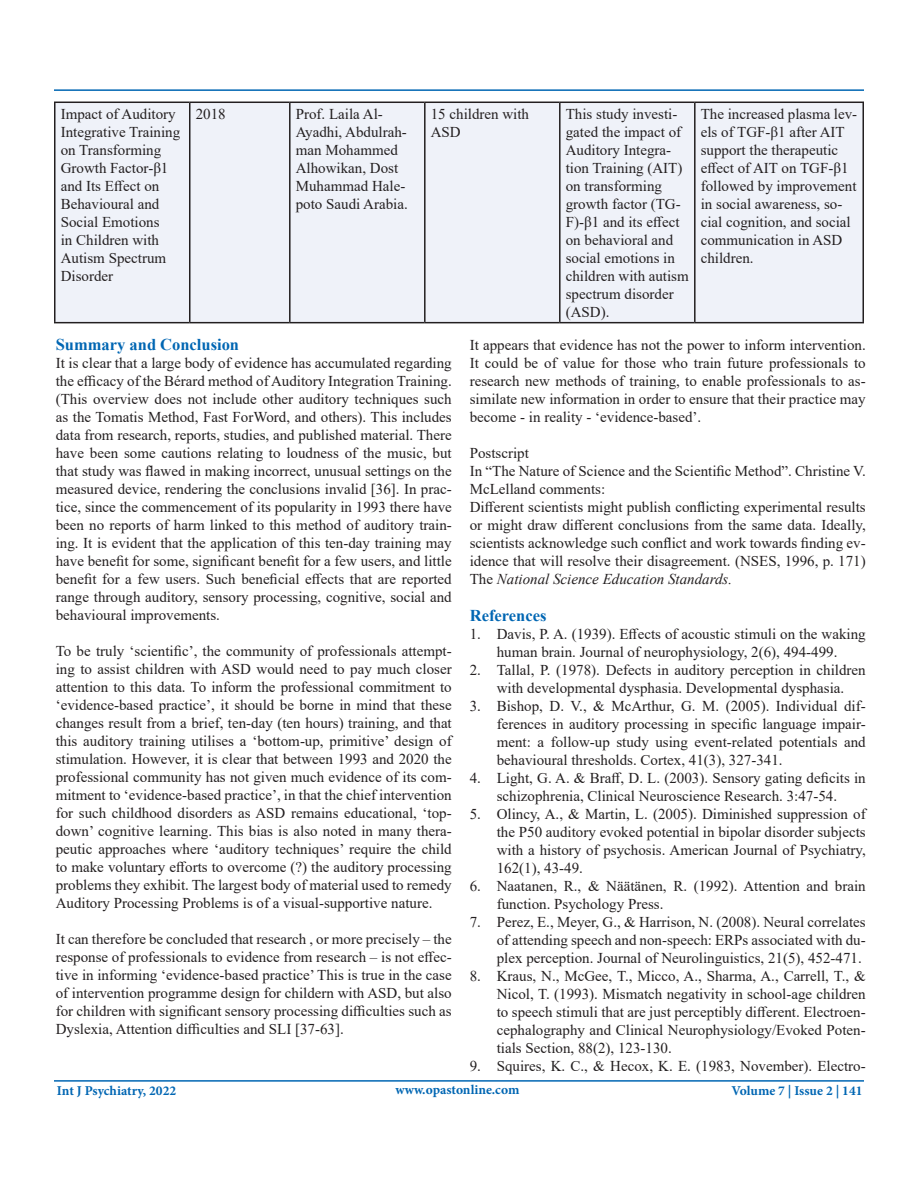
<style>
.page{position:relative;width:918px;height:1188px;background:#fff}
.page>*{position:absolute;margin:0;border:0;box-sizing:border-box;transform-origin:0 0}
.t1{font:700 16.5px "Times New Roman";color:#0166b3}
.t2{font:15px/18px "Times New Roman";color:#231f20;text-align:justify}
.t3{font:700 13.5px "Minion Pro";color:#0166b3}
.s1{font-style:italic}
</style>
<div class="page">
<hr style="left:54px;top:1080px;width:810px;height:2px;background:#0166b3">
<hr style="left:54px;top:89px;width:810px;height:2px;background:#0166b3">
<div style="left:56px;top:103px;width:806px;height:219px;background:#eff2f9"></div>
<hr style="left:54px;top:102px;width:136px;height:1px;background:#231f20">
<hr style="left:54px;top:103px;width:2px;height:219px;background:#231f20">
<hr style="left:190px;top:102px;width:100px;height:1px;background:#231f20">
<hr style="left:189px;top:103px;width:1px;height:219px;background:#231f20">
<hr style="left:290px;top:102px;width:135px;height:1px;background:#231f20">
<hr style="left:289px;top:103px;width:2px;height:219px;background:#231f20">
<hr style="left:425px;top:102px;width:135px;height:1px;background:#231f20">
<hr style="left:424px;top:103px;width:2px;height:219px;background:#231f20">
<hr style="left:560px;top:102px;width:135px;height:1px;background:#231f20">
<hr style="left:559px;top:103px;width:2px;height:219px;background:#231f20">
<hr style="left:695px;top:102px;width:169px;height:1px;background:#231f20">
<hr style="left:694px;top:103px;width:2px;height:219px;background:#231f20">
<hr style="left:862px;top:103px;width:2px;height:219px;background:#231f20">
<hr style="left:54px;top:322px;width:136px;height:1px;background:#231f20">
<hr style="left:190px;top:322px;width:100px;height:1px;background:#231f20">
<hr style="left:290px;top:322px;width:135px;height:1px;background:#231f20">
<hr style="left:425px;top:322px;width:135px;height:1px;background:#231f20">
<hr style="left:560px;top:322px;width:135px;height:1px;background:#231f20">
<hr style="left:695px;top:322px;width:169px;height:1px;background:#231f20">
<p class="t2" style="left:61px;top:104px;width:121px;text-align:left">Impact of Auditory<br>Integrative Training on Transforming<br>Growth Factor-β1 and Its Effect on<br>Behavioural and<br>Social Emotions<br>in Children with<br>Autism Spectrum<br>Disorder</p>
<p class="t2" style="left:196px;top:104px;width:31px">2018</p>
<p class="t2" style="left:296px;top:104px;width:114px;text-align:left">Prof. Laila Al-<br>Ayadhi, Abdulrah&shy;man Mohammed<br>Alhowikan, Dost<br>Muhammad Hale&shy;poto Saudi Arabia.</p>
<p class="t2" style="left:431px;top:104px;width:100px">15 children with<br>ASD</p>
<p class="t2" style="left:566px;top:104px;width:125px;text-align:left">This study investi&shy;gated the impact of<br>Auditory Integra&shy;tion Training (AIT) on transforming growth factor (TG-<br>F)-β1 and its effect on behavioral and social emotions in children with autism spectrum disorder (ASD).</p>
<p class="t2" style="left:701px;top:104px;width:158px;text-align:left">The increased plasma lev&shy;els of TGF-β1 after AIT support the therapeutic effect of AIT on TGF-β1 followed by improvement in social awareness, so&shy;cial cognition, and social communication in ASD children.</p>
<p class="t1" style="left:56px;top:333px;width:185px">Summary and Conclusion</p>
<p class="t2" style="left:56px;top:354px;width:398px">It is clear that a large body of evidence has accumulated regarding the efficacy of the Bérard method of Auditory Integration Training. (This overview does not include other auditory techniques such as the Tomatis Method, Fast ForWord, and others). This includes data from research, reports, studies, and published material. There have been some cautions relating to loudness of the music, but that study was flawed in making incorrect, unusual settings on the measured device, rendering the conclusions invalid [36]. In prac&shy;tice, since the commencement of its popularity in 1993 there have been no reports of harm linked to this method of auditory train&shy;ing. It is evident that the application of this ten-day training may have benefit for some, significant benefit for a few users, and little benefit for a few users. Such beneficial effects that are reported range through auditory, sensory processing, cognitive, social and behavioural improvements.</p>
<p class="t2" style="left:56px;top:642px;width:398px">To be truly ‘scientific’, the community of professionals attempt&shy;ing to assist children with ASD would need to pay much closer attention to this data. To inform the professional commitment to ‘evidence-based practice’, it should be borne in mind that these changes result from a brief, ten-day (ten hours) training, and that this auditory training utilises a ‘bottom-up, primitive’ design of stimulation. However, it is clear that between 1993 and 2020 the professional community has not given much evidence of its com&shy;mitment to ‘evidence-based practice’, in that the chief intervention for such childhood disorders as ASD remains educational, ‘top&shy;down’ cognitive learning. This bias is also noted in many thera&shy;peutic approaches where ‘auditory techniques’ require the child to make voluntary efforts to overcome (?) the auditory processing problems they exhibit. The largest body of material used to remedy Auditory Processing Problems is of a visual-supportive nature.</p>
<p class="t2" style="left:56px;top:930px;width:398px">It can therefore be concluded that research , or more precisely – the response of professionals to evidence from research – is not effec&shy;tive in informing ‘evidence-based practice’ This is true in the case of intervention programme design for childern with ASD, but also for children with significant sensory processing difficulties such as Dyslexia, Attention difficulties and SLI [37-63].</p>
<p class="t2" style="left:470px;top:335px;width:398px">It appears that evidence has not the power to inform intervention.<br>It could be of value for those who train future professionals to research new methods of training, to enable professionals to as&shy;similate new information in order to ensure that their practice may become - in reality - ‘evidence-based’.</p>
<p class="t2" style="left:470px;top:443px;width:398px;text-align:left">Postscript<br>In “The Nature of Science and the Scientific Method”. Christine V.<br>McLelland comments:<br>Different scientists might publish conflicting experimental results or might draw different conclusions from the same data. Ideally, scientists acknowledge such conflict and work towards finding ev&shy;idence that will resolve their disagreement. (NSES, 1996, p. 171)<br>The <span class="s1">National Science Education Standards.</span></p>
<p class="t1" style="left:470px;top:604px;width:78px">References</p>
<p class="t2" style="left:470px;top:625px;width:398px;text-align:center">1. Davis, P. A. (1939). Effects of acoustic stimuli on the waking human brain. Journal of neurophysiology, 2(6), 494-499.</p>
<p class="t2" style="left:470px;top:661px;width:398px;text-align:center">2. Tallal, P. (1978). Defects in auditory perception in children with developmental dysphasia. Developmental dysphasia.</p>
<p class="t2" style="left:497px;top:697px;width:371px;text-indent:-27px">3. Bishop, D. V., &amp; McArthur, G. M. (2005). Individual dif&shy;ferences in auditory processing in specific language impair&shy;ment: a follow-up study using event-related potentials and behavioural thresholds. Cortex, 41(3), 327-341.</p>
<p class="t2" style="left:470px;top:769px;width:397px;text-align:center">4. Light, G. A. &amp; Braff, D. L. (2003). Sensory gating deficits in schizophrenia, Clinical Neuroscience Research. 3:47-54.</p>
<p class="t2" style="left:497px;top:805px;width:371px;text-indent:-27px">5. Olincy, A., &amp; Martin, L. (2005). Diminished suppression of the P50 auditory evoked potential in bipolar disorder subjects with a history of psychosis. American Journal of Psychiatry, 162(1), 43-49.</p>
<p class="t2" style="left:497px;top:877px;width:371px;text-indent:-27px">6. Naatanen, R., &amp; Näätänen, R. (1992). Attention and brain function. Psychology Press.</p>
<p class="t2" style="left:497px;top:913px;width:371px;text-indent:-27px">7. Perez, E., Meyer, G., &amp; Harrison, N. (2008). Neural correlates of attending speech and non-speech: ERPs associated with du&shy;plex perception. Journal of Neurolinguistics, 21(5), 452-471.</p>
<p class="t2" style="left:497px;top:967px;width:371px;text-indent:-27px">8. Kraus, N., McGee, T., Micco, A., Sharma, A., Carrell, T., &amp; Nicol, T. (1993). Mismatch negativity in school-age children to speech stimuli that are just perceptibly different. Electroen&shy;cephalography and Clinical Neurophysiology/Evoked Poten&shy;tials Section, 88(2), 123-130.</p>
<p class="t2" style="left:470px;top:1057px;width:397px">9. Squires, K. C., &amp; Hecox, K. E. (1983, November). Electro-</p>
<p class="t3" style="left:57px;top:1081px;width:121px">Int J Psychiatry, 2022</p>
<p class="t3" style="left:395px;top:1080px;width:126px">www.opastonline.com</p>
<p class="t3" style="left:731px;top:1082px;width:133px">Volume 7 | Issue 2 | 141</p>
</div>
